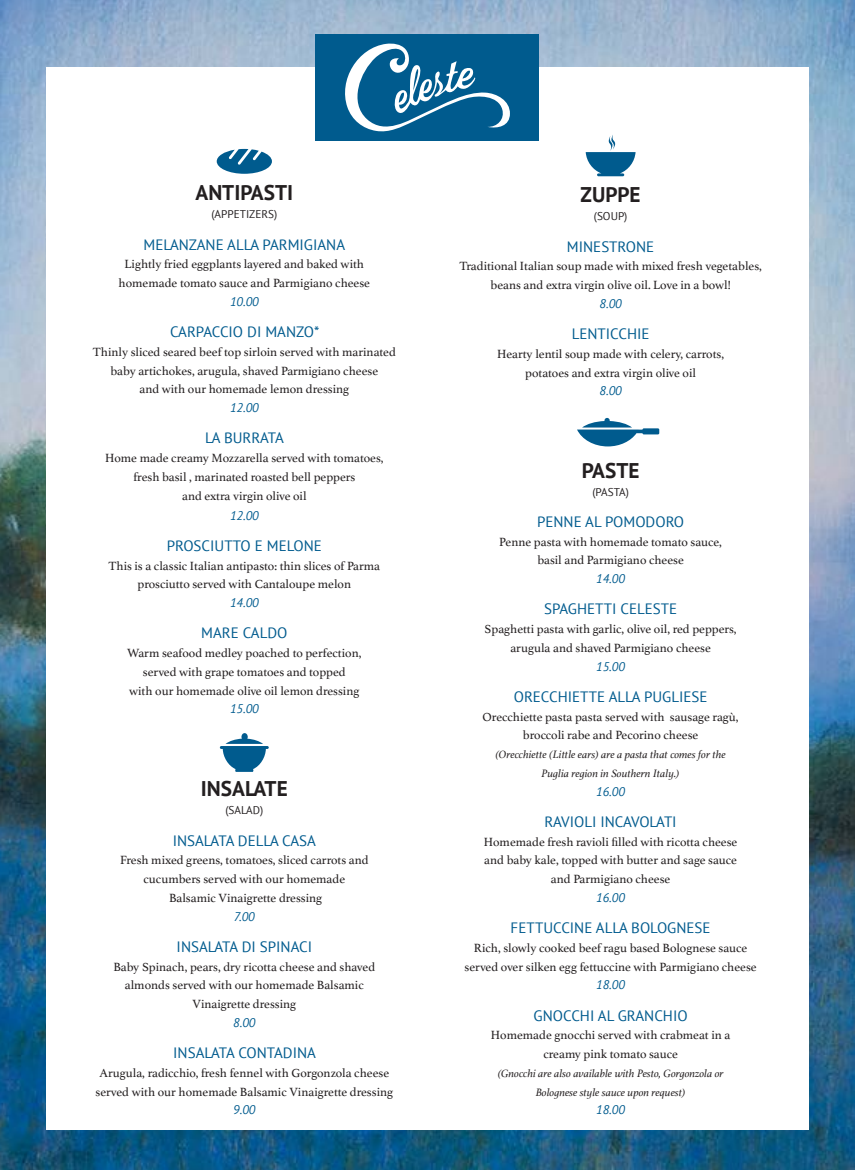
<style>
.page{position:relative;width:855px;height:1170px;background:#fff}
.page>*{position:absolute;margin:0;border:0;box-sizing:border-box;transform-origin:0 0}
.t1{font:700 21.25px "PT Sans";color:#231f20}
.t2{font:15px "PT Sans";color:#005b8e}
.t3{font:15px "PT Sans";letter-spacing:-.025em;color:#005b8e}
.t4{font:12.5px/18.8px "Athelas";color:#231f20;text-align:center}
.t5{font:italic 12.5px "PT Sans";color:#005b8e}
.t6{font:italic 11.25px "Athelas";color:#231f20}
.t7{font:11.25px "PT Sans";color:#231f20}
</style>
<div class="page">
<img style="left:0;top:0;width:855px;height:1170px">
<div style="left:46px;top:68px;width:763px;height:1062px;background:#fff"></div>
<div style="left:316px;top:34px;width:223px;height:107px;background:#005b8e"></div>
<svg style="left:220px;top:733px;width:49px;height:39px"></svg>
<svg style="left:586px;top:135px;width:50px;height:41px"></svg>
<svg style="left:577px;top:418px;width:82px;height:28px"></svg>
<svg style="left:217px;top:149px;width:55px;height:25px"></svg>
<svg style="left:345px;top:43px;width:165px;height:89px"></svg>
<p class="t1" style="left:195px;top:179px;width:99px">ANTIPASTI</p>
<p class="t7" style="left:211px;top:207px;width:67px">(APPETIZERS)</p>
<p class="t2" style="left:144px;top:235px;width:203px">MELANZANE ALLA PARMIGIANA</p>
<p class="t4" style="left:125px;top:255px;width:241px">Lightly fried eggplants layered and baked with</p>
<p class="t4" style="left:119px;top:273px;width:253px">homemade tomato sauce and Parmigiano cheese</p>
<p class="t5" style="left:230px;top:294px;width:30px">10.00</p>
<p class="t2" style="left:170px;top:322px;width:151px">CARPACCIO DI MANZO*</p>
<p class="t4" style="left:93px;top:342px;width:305px">Thinly sliced seared beef top sirloin served with marinated baby artichokes, arugula, shaved Parmigiano cheese</p>
<p class="t4" style="left:139px;top:380px;width:211px">and with our homemade lemon dressing</p>
<p class="t5" style="left:230px;top:400px;width:30px">12.00</p>
<p class="t3" style="left:205px;top:429px;width:80px">LA BURRATA</p>
<p class="t4" style="left:105px;top:448px;width:280px">Home made creamy Mozzarella served with tomatoes,</p>
<p class="t4" style="left:133px;top:467px;width:223px">fresh basil , marinated roasted bell peppers</p>
<p class="t4" style="left:182px;top:486px;width:126px">and extra virgin olive oil</p>
<p class="t5" style="left:230px;top:507px;width:30px">12.00</p>
<p class="t2" style="left:167px;top:536px;width:157px">PROSCIUTTO E MELONE</p>
<p class="t4" style="left:108px;top:556px;width:273px">This is a classic Italian antipasto: thin slices of Parma</p>
<p class="t4" style="left:138px;top:575px;width:215px">prosciutto served with Cantaloupe melon</p>
<p class="t5" style="left:230px;top:595px;width:30px">14.00</p>
<p class="t2" style="left:201px;top:624px;width:88px">MARE CALDO</p>
<p class="t4" style="left:127px;top:643px;width:236px">Warm seafood medley poached to perfection,</p>
<p class="t4" style="left:143px;top:662px;width:204px">served with grape tomatoes and topped</p>
<p class="t4" style="left:129px;top:681px;width:232px">with our homemade olive oil lemon dressing</p>
<p class="t5" style="left:230px;top:701px;width:30px">15.00</p>
<p class="t1" style="left:201px;top:775px;width:88px">INSALATE</p>
<p class="t7" style="left:225px;top:803px;width:39px">(SALAD)</p>
<p class="t2" style="left:173px;top:831px;width:145px">INSALATA DELLA CASA</p>
<p class="t4" style="left:120px;top:851px;width:250px">Fresh mixed greens, tomatoes, sliced carrots and</p>
<p class="t4" style="left:144px;top:869px;width:203px">cucumbers served with our homemade</p>
<p class="t4" style="left:169px;top:888px;width:155px">Balsamic Vinaigrette dressing</p>
<p class="t5" style="left:234px;top:908px;width:22px">7.00</p>
<p class="t2" style="left:177px;top:937px;width:137px">INSALATA DI SPINACI</p>
<p class="t4" style="left:114px;top:957px;width:263px">Baby Spinach, pears, dry ricotta cheese and shaved</p>
<p class="t4" style="left:125px;top:976px;width:240px">almonds served with our homemade Balsamic</p>
<p class="t4" style="left:192px;top:994px;width:105px">Vinaigrette dressing</p>
<p class="t5" style="left:233px;top:1015px;width:24px">8.00</p>
<p class="t2" style="left:173px;top:1043px;width:144px">INSALATA CONTADINA</p>
<p class="t4" style="left:96px;top:1063px;width:299px">Arugula, radicchio, fresh fennel with Gorgonzola cheese served with our homemade Balsamic Vinaigrette dressing</p>
<p class="t5" style="left:233px;top:1102px;width:24px">9.00</p>
<p class="t1" style="left:581px;top:181px;width:62px">ZUPPE</p>
<p class="t7" style="left:594px;top:209px;width:35px">(SOUP)</p>
<p class="t2" style="left:567px;top:237px;width:89px">MINESTRONE</p>
<p class="t4" style="left:459px;top:257px;width:304px">Traditional Italian soup made with mixed fresh vegetables, beans and extra virgin olive oil. Love in a bowl!</p>
<p class="t5" style="left:600px;top:296px;width:24px">8.00</p>
<p class="t2" style="left:572px;top:324px;width:79px">LENTICCHIE</p>
<p class="t4" style="left:497px;top:344px;width:228px">Hearty lentil soup made with celery, carrots,</p>
<p class="t4" style="left:525px;top:363px;width:172px">potatoes and extra virgin olive oil</p>
<p class="t5" style="left:600px;top:383px;width:24px">8.00</p>
<p class="t1" style="left:582px;top:456px;width:59px">PASTE</p>
<p class="t7" style="left:592px;top:485px;width:38px">(PASTA)</p>
<p class="t2" style="left:537px;top:512px;width:149px">PENNE AL POMODORO</p>
<p class="t4" style="left:499px;top:532px;width:224px">Penne pasta with homemade tomato sauce,</p>
<p class="t4" style="left:537px;top:551px;width:148px">basil and Parmigiano cheese</p>
<p class="t5" style="left:596px;top:571px;width:30px">14.00</p>
<p class="t2" style="left:544px;top:600px;width:135px">SPAGHETTI CELESTE</p>
<p class="t4" style="left:485px;top:619px;width:254px">Spaghetti pasta with garlic, olive oil, red peppers,</p>
<p class="t4" style="left:510px;top:638px;width:202px">arugula and shaved Parmigiano cheese</p>
<p class="t5" style="left:596px;top:658px;width:30px">15.00</p>
<p class="t2" style="left:514px;top:687px;width:195px">ORECCHIETTE ALLA PUGLIESE</p>
<p class="t4" style="left:483px;top:707px;width:258px">Orecchiette pasta pasta served with sausage ragù,</p>
<p class="t4" style="left:523px;top:726px;width:177px">broccoli rabe and Pecorino cheese</p>
<p class="t6" style="left:495px;top:746px;width:232px">(Orecchiette (Little ears) are a pasta that comes for the</p>
<p class="t6" style="left:542px;top:764px;width:140px">Puglia region in Southern Italy.)</p>
<p class="t5" style="left:596px;top:783px;width:30px">16.00</p>
<p class="t2" style="left:545px;top:812px;width:134px">RAVIOLI INCAVOLATI</p>
<p class="t4" style="left:484px;top:832px;width:255px">Homemade fresh ravioli filled with ricotta cheese</p>
<p class="t4" style="left:484px;top:851px;width:254px">and baby kale, topped with butter and sage sauce</p>
<p class="t4" style="left:551px;top:869px;width:121px">and Parmigiano cheese</p>
<p class="t5" style="left:596px;top:890px;width:30px">16.00</p>
<p class="t2" style="left:511px;top:918px;width:201px">FETTUCCINE ALLA BOLOGNESE</p>
<p class="t4" style="left:465px;top:938px;width:294px">Rich, slowly cooked beef ragu based Bolognese sauce served over silken egg fettuccine with Parmigiano cheese</p>
<p class="t5" style="left:596px;top:977px;width:30px">18.00</p>
<p class="t2" style="left:534px;top:1006px;width:156px">GNOCCHI AL GRANCHIO</p>
<p class="t4" style="left:491px;top:1026px;width:241px">Homemade gnocchi served with crabmeat in a</p>
<p class="t4" style="left:543px;top:1044px;width:136px">creamy pink tomato sauce</p>
<p class="t6" style="left:498px;top:1064px;width:227px">(Gnocchi are also available with Pesto, Gorgonzola or</p>
<p class="t6" style="left:536px;top:1083px;width:151px">Bolognese style sauce upon request)</p>
<p class="t5" style="left:596px;top:1102px;width:30px">18.00</p>
</div>
